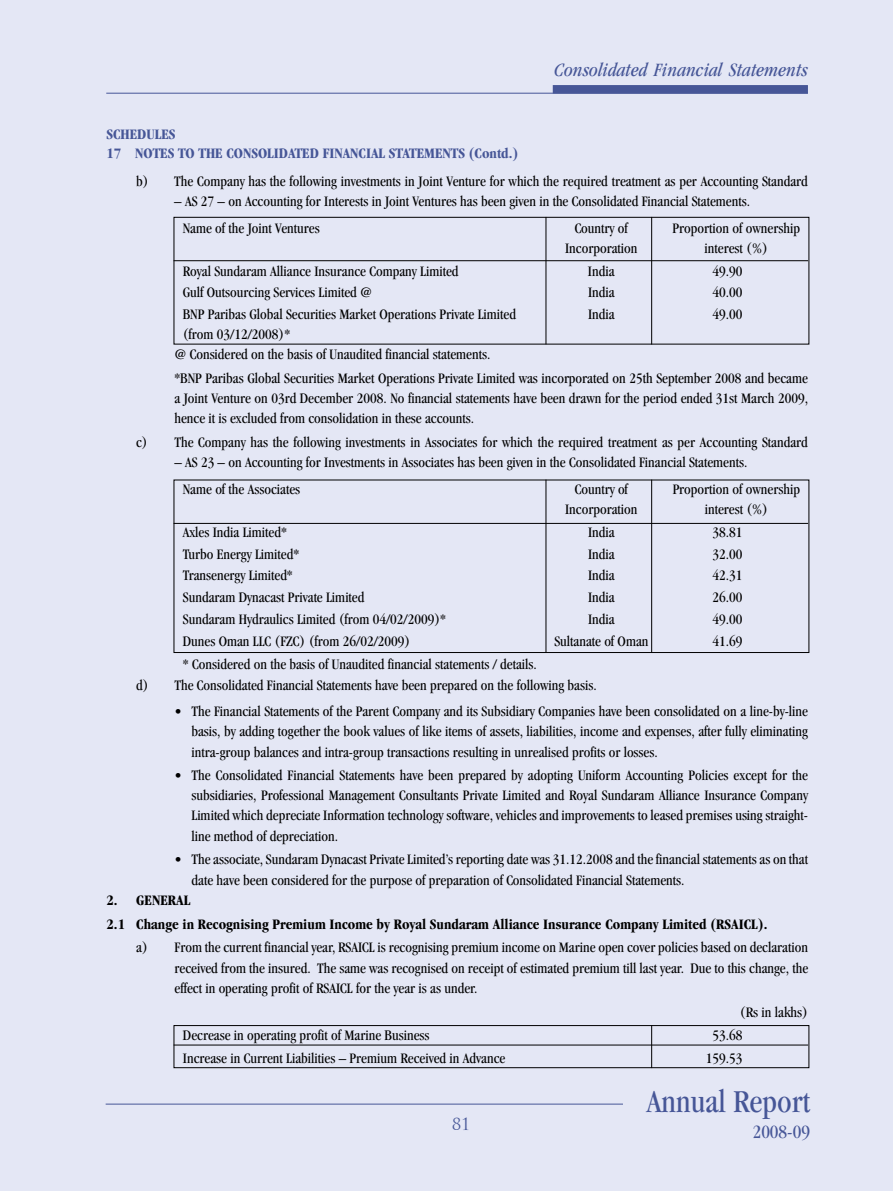
<style>
.page{position:relative;width:893px;height:1191px;background:#e4e7f5}
.page>*{position:absolute;margin:0;border:0;box-sizing:border-box;transform-origin:0 0}
.t1{font:condensed 33px "Garamond";color:#465697}
.t2{font:italic condensed 19.5px "Garamond";letter-spacing:.005em;color:#465697}
.t3{font:condensed 19.5px "Garamond";color:#465697}
.t4{font:16.5px "Trajan";color:#465697}
.t5{font:condensed 15px/20.2px "Garamond";color:#000}
.t6{font:700 condensed 15px/23.7px "Garamond";color:#000}
.t7{font:700 condensed 15px/19.2px "Garamond";color:#465697}
</style>
<div class="page">
<hr style="left:106px;top:1103px;width:517px;height:1px;background:#465697">
<hr style="left:106px;top:93px;width:702px;height:1px;background:#465697">
<div style="left:553px;top:85px;width:255px;height:9px;background:#465697;border:2px solid #465697"></div>
<div style="left:174px;top:217px;width:635px;height:127px;border:1px solid #000"></div>
<hr style="left:546px;top:217px;width:1px;height:127px;background:#000">
<hr style="left:651px;top:217px;width:1px;height:127px;background:#000">
<hr style="left:174px;top:260px;width:634px;height:1px;background:#000">
<div style="left:174px;top:479px;width:635px;height:174px;border:1px solid #000"></div>
<hr style="left:546px;top:479px;width:1px;height:173px;background:#000">
<hr style="left:651px;top:479px;width:1px;height:174px;background:#000">
<hr style="left:174px;top:523px;width:634px;height:1px;background:#000">
<div style="left:174px;top:1025px;width:635px;height:43px;border:1px solid #000"></div>
<hr style="left:651px;top:1025px;width:1px;height:43px;background:#000">
<hr style="left:174px;top:1044px;width:634px;height:1px;background:#000">
<p class="t7" style="left:106px;top:125px;width:46px">Schedules<br>17 Notes</p>
<p class="t7" style="left:178px;top:144px;width:30px">to the</p>
<p class="t7" style="left:226px;top:144px;width:17px">Consolidated</p>
<p class="t7" style="left:323px;top:144px;width:15px">Financial</p>
<p class="t7" style="left:389px;top:144px;width:16px">Statements</p>
<p class="t7" style="left:469px;top:144px;width:51px">(Contd.)</p>
<h2 class="t2" style="left:554px;top:59px;width:255px">Consolidated Financial Statements</h2>
<p class="t5" style="left:136px;top:171px;width:673px">b) The Company has the following investments in Joint Venture for which the required treatment as per Accounting Standard</p>
<p class="t5" style="left:183px;top:188px;width:569px;line-height:26.2px;text-indent:-8px">– AS 27 – on Accounting for Interests in Joint Ventures has been given in the Consolidated Financial Statements.<br>Name of the Joint Ventures</p>
<p class="t5" style="left:575px;top:217px;width:55px">Country of</p>
<p class="t5" style="left:673px;top:217px;width:129px">Proportion of ownership</p>
<p class="t5" style="left:565px;top:238px;width:74px">Incorporation</p>
<p class="t5" style="left:705px;top:238px;width:65px">interest (%)</p>
<p class="t5" style="left:183px;top:260px;width:277px">Royal Sundaram Alliance Insurance Company Limited</p>
<p class="t5" style="left:588px;top:260px;width:28px">India</p>
<p class="t5" style="left:712px;top:260px;width:31px">49.90</p>
<p class="t5" style="left:183px;top:282px;width:191px">Gulf Outsourcing Services Limited @</p>
<p class="t5" style="left:588px;top:282px;width:28px">India</p>
<p class="t5" style="left:712px;top:282px;width:31px">40.00</p>
<p class="t5" style="left:183px;top:304px;width:335px">BNP Paribas Global Securities Market Operations Private Limited</p>
<p class="t5" style="left:588px;top:304px;width:28px">India</p>
<p class="t5" style="left:712px;top:304px;width:31px">49.00</p>
<p class="t5" style="left:174px;top:324px;width:317px;text-indent:8px">(from 03/12/2008)*<br>@ Considered on the basis of Unaudited financial statements.</p>
<p class="t5" style="left:174px;top:368px;width:635px;text-align:justify">*BNP Paribas Global Securities Market Operations Private Limited was incorporated on 25th September 2008 and became a Joint Venture on 03rd December 2008. No financial statements have been drawn for the period ended 31st March 2009, hence it is excluded from consolidation in these accounts.</p>
<p class="t5" style="left:136px;top:432px;width:673px">c) The Company has the following investments in Associates for which the required treatment as per Accounting Standard</p>
<p class="t5" style="left:183px;top:449px;width:566px;line-height:26.2px;text-indent:-8px">– AS 23 – on Accounting for Investments in Associates has been given in the Consolidated Financial Statements.<br>Name of the Associates</p>
<p class="t5" style="left:575px;top:478px;width:55px">Country of</p>
<p class="t5" style="left:673px;top:478px;width:129px">Proportion of ownership</p>
<p class="t5" style="left:565px;top:499px;width:74px">Incorporation</p>
<p class="t5" style="left:705px;top:499px;width:65px">interest (%)</p>
<p class="t5" style="left:183px;top:521px;width:106px">Axles India Limited*</p>
<p class="t5" style="left:588px;top:521px;width:28px">India</p>
<p class="t5" style="left:712px;top:521px;width:31px">38.81</p>
<p class="t5" style="left:183px;top:544px;width:118px">Turbo Energy Limited*</p>
<p class="t5" style="left:588px;top:544px;width:28px">India</p>
<p class="t5" style="left:712px;top:544px;width:31px">32.00</p>
<p class="t5" style="left:183px;top:565px;width:111px">Transenergy Limited*</p>
<p class="t5" style="left:588px;top:565px;width:28px">India</p>
<p class="t5" style="left:712px;top:565px;width:31px">42.31</p>
<p class="t5" style="left:183px;top:587px;width:183px">Sundaram Dynacast Private Limited</p>
<p class="t5" style="left:588px;top:587px;width:28px">India</p>
<p class="t5" style="left:712px;top:587px;width:31px">26.00</p>
<p class="t5" style="left:183px;top:609px;width:265px">Sundaram Hydraulics Limited (from 04/02/2009)*</p>
<p class="t5" style="left:588px;top:609px;width:28px">India</p>
<p class="t5" style="left:712px;top:609px;width:31px">49.00</p>
<p class="t5" style="left:183px;top:631px;width:229px">Dunes Oman LLC (FZC) (from 26/02/2009)</p>
<p class="t5" style="left:554px;top:631px;width:96px">Sultanate of Oman</p>
<p class="t5" style="left:712px;top:631px;width:31px">41.69</p>
<p class="t5" style="left:136px;top:654px;width:462px;text-indent:47px">* Considered on the basis of Unaudited financial statements / details.<br>d) The Consolidated Financial Statements have been prepared on the following basis.</p>
<p class="t5" style="left:191px;top:701px;width:618px;text-align:justify;text-indent:-17px">• The Financial Statements of the Parent Company and its Subsidiary Companies have been consolidated on a line-by-line basis, by adding together the book values of like items of assets, liabilities, income and expenses, after fully eliminating intra-group balances and intra-group transactions resulting in unrealised profits or losses.</p>
<p class="t5" style="left:191px;top:764px;width:618px;text-align:justify;text-indent:-17px">• The Consolidated Financial Statements have been prepared by adopting Uniform Accounting Policies except for the subsidiaries, Professional Management Consultants Private Limited and Royal Sundaram Alliance Insurance Company Limited which depreciate Information technology software, vehicles and improvements to leased premises using straight&shy;line method of depreciation.</p>
<p class="t5" style="left:192px;top:848px;width:618px;line-height:21px;text-indent:-17px">• The associate, Sundaram Dynacast Private Limited’s reporting date was 31.12.2008 and the financial statements as on that date have been considered for the purpose of preparation of Consolidated Financial Statements.</p>
<p class="t6" style="left:106px;top:888px;width:662px">2. General<br>2.1 Change in Recognising Premium Income by Royal Sundaram Alliance Insurance Company Limited (RSAICL).</p>
<p class="t5" style="left:175px;top:937px;width:635px;text-align:justify;text-indent:-38px">a) From the current financial year, RSAICL is recognising premium income on Marine open cover policies based on declaration received from the insured. The same was recognised on receipt of estimated premium till last year. Due to this change, the effect in operating profit of RSAICL for the year is as under.</p>
<p class="t5" style="left:740px;top:1002px;width:70px">(Rs in lakhs)</p>
<p class="t5" style="left:183px;top:1025px;width:248px">Decrease in operating profit of Marine Business</p>
<p class="t5" style="left:713px;top:1025px;width:31px">53.68</p>
<p class="t5" style="left:183px;top:1047px;width:324px">Increase in Current Liabilities – Premium Received in Advance</p>
<p class="t5" style="left:706px;top:1047px;width:38px">159.53</p>
<p class="t4" style="left:452px;top:1114px;width:20px">81</p>
<h1 class="t1" style="left:647px;top:1083px;width:165px">Annual Report</h1>
<h2 class="t3" style="left:753px;top:1120px;width:59px">2008-09</h2>
</div>
